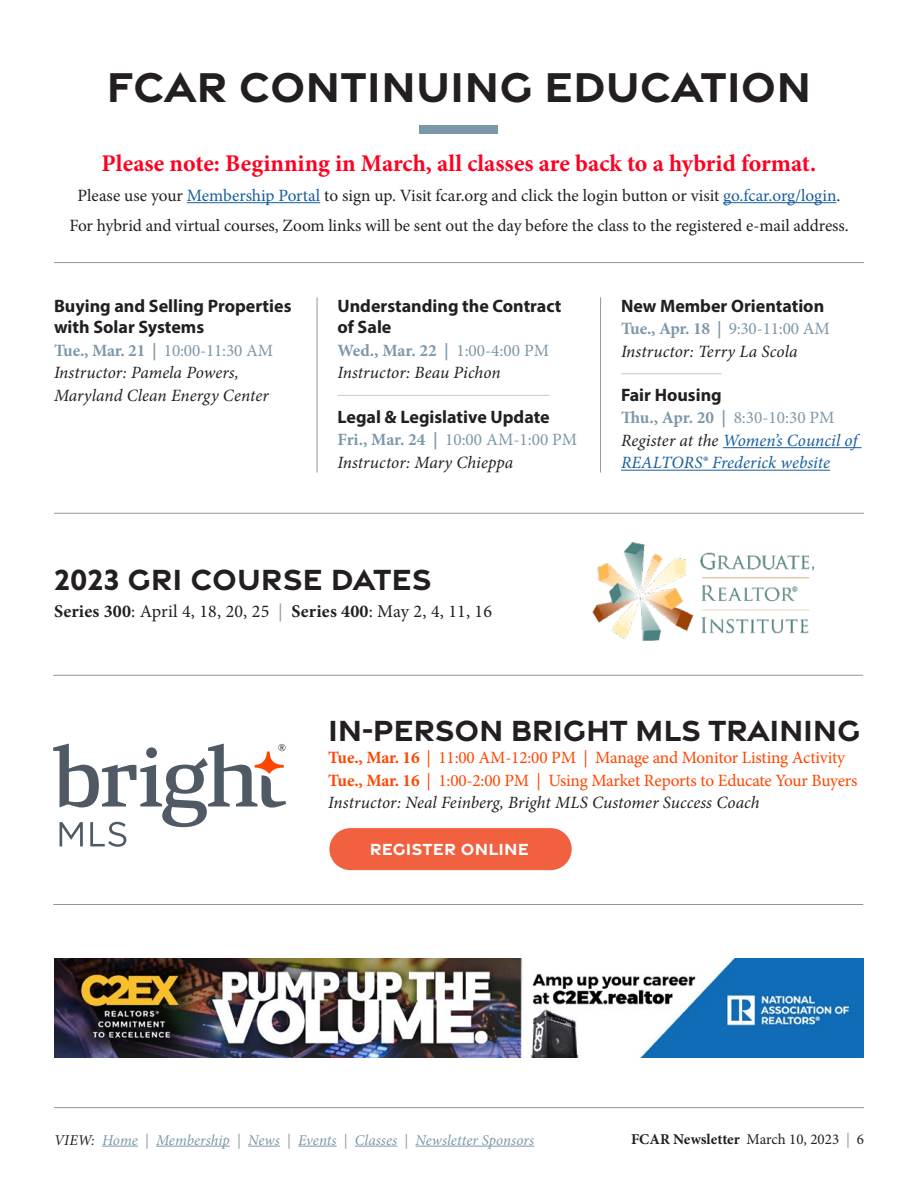
<style>
.page{position:relative;width:918px;height:1188px;background:#fff}
.page>*{position:absolute;margin:0;border:0;box-sizing:border-box;transform-origin:0 0}
.t1{font:700 45px "Gravesend Sans";color:#231f20}
.t2{font:700 31.5px "Gravesend Sans";letter-spacing:-.01em;color:#231f20}
.t3{font:700 24px "Minion Pro";color:#ff0021}
.t4{font:700 18px/21.6px "Myriad Pro";color:#231f20}
.t5{font:18px "Minion Pro";letter-spacing:.01em;color:#231f20}
.t6{font:700 17.4px "Gravesend Sans";letter-spacing:.01em;color:#fff}
.t7{font:italic 17.25px/22.5px "Minion Pro";letter-spacing:.005em;color:#231f20}
.t8{font:17.25px/30px "Minion Pro";letter-spacing:-.005em;color:#231f20;text-align:center}
.t9{font:17.25px/22.5px "Minion Pro";letter-spacing:-.015em;color:#ff4500}
.t10{font:italic 17.25px/22.5px "Minion Pro";letter-spacing:.005em;color:#175d9e}
.t11{font:italic 15px "Minion Pro";letter-spacing:.005em;color:#7b98a9}
.t12{font:700 15px "Minion Pro";color:#231f20}
.s1{color:#175d9e}
.s2{font-weight:700;font-style:normal;color:#7b98a9}
.s3{font-style:normal;color:#7b98a9}
.s4{font-weight:700}
.s5{color:#939598}
.s6{color:#231f20}
.s7{font-style:italic;color:#231f20}
.s8{font-weight:400}
.s9{font-weight:400;color:#7b98a9}
</style>
<div class="page">
<hr style="left:54px;top:1107px;width:810px;height:1px;background:#939598">
<hr style="left:102px;top:1146px;width:36px;height:1px;background:#7b98a9">
<hr style="left:156px;top:1146px;width:74px;height:1px;background:#7b98a9">
<hr style="left:248px;top:1146px;width:32px;height:1px;background:#7b98a9">
<hr style="left:298px;top:1146px;width:39px;height:1px;background:#7b98a9">
<hr style="left:355px;top:1146px;width:42px;height:1px;background:#7b98a9">
<hr style="left:415px;top:1146px;width:119px;height:1px;background:#7b98a9">
<hr style="left:338px;top:395px;width:212px;height:1px;background:#c7c8ca">
<hr style="left:621px;top:374px;width:101px;height:1px;background:#c7c8ca">
<hr style="left:723px;top:447px;width:139px;height:1px;background:#175d9e">
<hr style="left:621px;top:470px;width:209px;height:1px;background:#175d9e">
<hr style="left:187px;top:202px;width:133px;height:1px;background:#175d9e">
<hr style="left:723px;top:202px;width:113px;height:1px;background:#175d9e">
<div style="left:420px;top:126px;width:78px;height:8px;background:#7b98a9"></div>
<hr style="left:317px;top:297px;width:1px;height:175px;background:#939598">
<hr style="left:600px;top:297px;width:1px;height:175px;background:#939598">
<hr style="left:54px;top:262px;width:810px;height:1px;background:#939598">
<hr style="left:54px;top:513px;width:810px;height:1px;background:#939598">
<hr style="left:53px;top:675px;width:810px;height:1px;background:#939598">
<hr style="left:53px;top:904px;width:810px;height:1px;background:#939598">
<img style="left:592px;top:542px;width:222px;height:99px">
<img style="left:55px;top:958px;width:808px;height:99px">
<svg style="left:53px;top:744px;width:233px;height:103px"></svg>
<div style="left:329px;top:828px;width:243px;height:42px;background:#f1613f;border-radius:21px"></div>
<h1 class="t1" style="left:107px;top:57px;width:706px">FCAR CONTINUING EDUCATION</h1>
<h3 class="t3" style="left:102px;top:146px;width:716px">Please note: Beginning in March, all classes are back to a hybrid format.</h3>
<p class="t8" style="left:69px;top:181px;width:781px">Please use your <span class="s1">Membership Portal</span> to sign up. Visit fcar.org and click the login button or visit <span class="s1">go.fcar.org/login</span>.<br>For hybrid and virtual courses, Zoom links will be sent out the day before the class to the registered e-mail address.</p>
<p class="t4" style="left:54px;top:294px;width:239px">Buying and Selling Properties with Solar Systems</p>
<p class="t7" style="left:54px;top:339px;width:221px"><span class="s2">Tue., Mar. 21 |</span> <span class="s3">10:00-11:30 AM<br></span>Instructor: Pamela Powers,<br>Maryland Clean Energy Center</p>
<p class="t4" style="left:338px;top:294px;width:225px">Understanding the Contract of Sale</p>
<p class="t7" style="left:338px;top:339px;width:213px"><span class="s2">Wed., Mar. 22 |</span> <span class="s3">1:00-4:00 PM<br></span>Instructor: Beau Pichon</p>
<p class="t4" style="left:338px;top:405px;width:214px">Legal &amp; Legislative Update</p>
<p class="t7" style="left:338px;top:428px;width:241px"><span class="s2">Fri., Mar. 24 |</span> <span class="s3">10:00 AM-1:00 PM<br></span>Instructor: Mary Chieppa</p>
<h2 class="t2" style="left:54px;top:559px;width:379px">2023 GRI COURSE DATES</h2>
<p class="t5" style="left:54px;top:599px;width:440px"><span class="s4">Series 300</span>: April 4, 18, 20, 25 <span class="s5">|</span> <span class="s4">Series 400</span>: May 2, 4, 11, 16</p>
<p class="t4" style="left:621px;top:294px;width:205px">New Member Orientation</p>
<p class="t7" style="left:621px;top:318px;width:210px"><span class="s2">Tue., Apr. 18 |</span> <span class="s3">9:30-11:00 AM<br></span>Instructor: Terry La Scola</p>
<p class="t4" style="left:621px;top:384px;width:102px">Fair Housing</p>
<p class="t10" style="left:621px;top:407px;width:238px"><span class="s2">Thu., Apr. 20 |</span> <span class="s3">8:30-10:30 PM<br></span><span class="s6">Register at the</span> Women’s Council of<br>REALTORS® Frederick website</p>
<h2 class="t2" style="left:328px;top:709px;width:534px">IN-PERSON BRIGHT MLS TRAINING</h2>
<p class="t9" style="left:328px;top:746px;width:531px"><span class="s4">Tue., Mar. 16</span> | 11:00 AM-12:00 PM | Manage and Monitor Listing Activity<br><span class="s4">Tue., Mar. 16</span> | 1:00-2:00 PM | Using Market Reports to Educate Your Buyers<br><span class="s7">Instructor: Neal Feinberg, Bright MLS Customer Success Coach</span></p>
<p class="t6" style="left:370px;top:838px;width:161px">REGISTER ONLINE</p>
<p class="t11" style="left:54px;top:1130px;width:482px"><span class="s6">VIEW:</span> Home <span class="s5">|</span> Membership <span class="s5">|</span> News <span class="s5">|</span> Events <span class="s5">|</span> Classes <span class="s5">|</span> Newsletter Sponsors</p>
<p class="t12" style="left:631px;top:1128px;width:234px">FCAR Newsletter <span class="s8">March 10, 2023</span> <span class="s9">|</span> <span class="s8">6</span></p>
</div>
